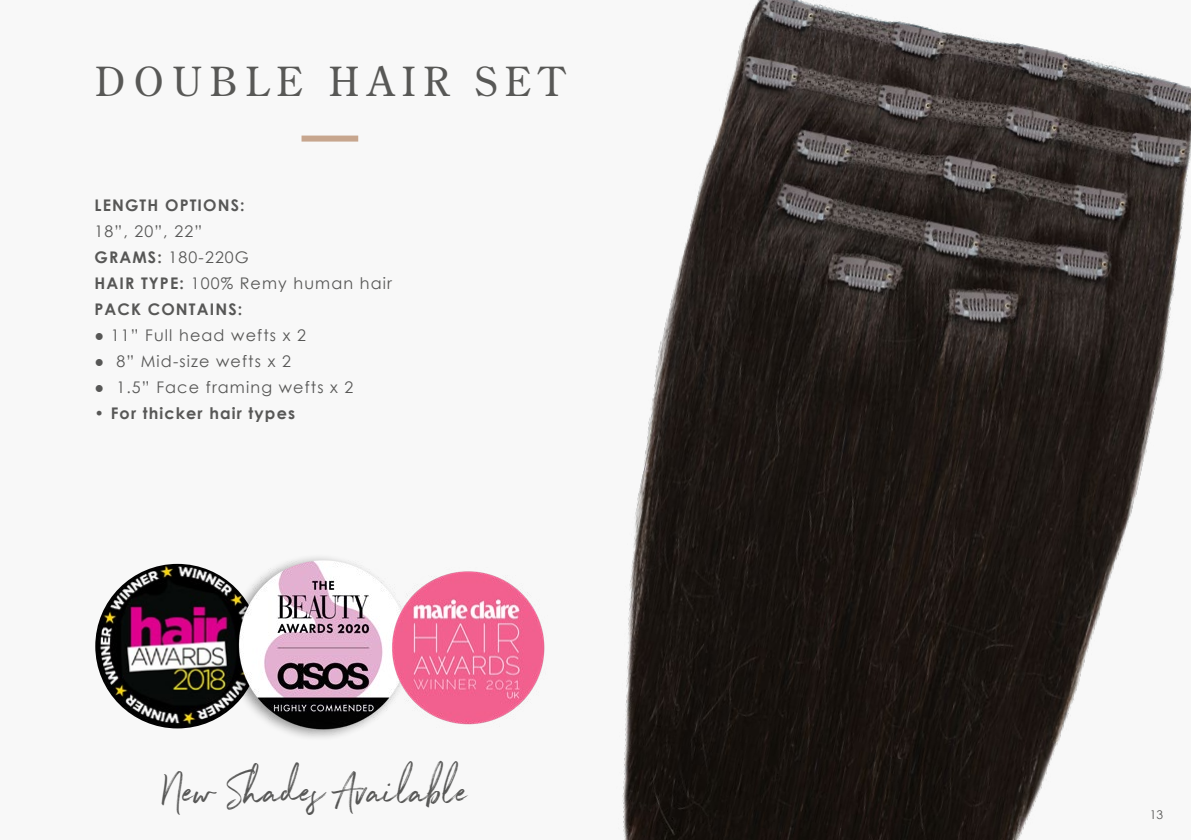
<style>
.page{position:relative;width:1191px;height:840px;background:#fff}
.page>*{position:absolute;margin:0;border:0;box-sizing:border-box;transform-origin:0 0}
.t1{font:48px "Northwell";color:#575756}
.t2{font:40px "Century Old Style Std";letter-spacing:.2em;color:#585856}
.t3{font:16px/26px "Century Gothic";letter-spacing:.07em;color:#575756}
.t4{font:700 16px "Century Gothic";letter-spacing:.07em;color:#575756}
.t5{font:12px "Century Gothic";color:#575756}
.s1{font-weight:700}
</style>
<div class="page">
<div style="left:0;top:0;width:1191px;height:839px;background:#f8f8f8"></div>
<img style="left:622px;top:0;width:569px;height:839px">
<img style="left:95px;top:563px;width:165px;height:165px;border-radius:82px">
<img style="left:222px;top:557px;width:158px;height:181px">
<img style="left:380px;top:571px;width:165px;height:154px">
<div style="left:301px;top:135px;width:57px;height:6px;background:#c7a68e"></div>
<h2 class="t2" style="left:95px;top:56px;width:471px">DOUBLE HAIR SET</h2>
<p class="t4" style="left:94px;top:193px;width:152px">LENGTH OPTIONS:</p>
<p class="t3" style="left:94px;top:218px;width:299px">18”, 20”, 22”<br><span class="s1">GRAMS:</span> 180-220G<br><span class="s1">HAIR TYPE:</span> 100% Remy human hair<br><span class="s1">PACK CONTAINS:</span></p>
<p class="t3" style="left:94px;top:322px;width:213px">● 11” Full head wefts x 2</p>
<p class="t3" style="left:94px;top:348px;width:198px">● 8” Mid-size wefts x 2</p>
<p class="t3" style="left:94px;top:374px;width:260px">● 1.5” Face framing wefts x 2</p>
<p class="t4" style="left:94px;top:401px;width:202px">• For thicker hair types</p>
<h1 class="t1" style="left:164px;top:756px;width:306px">New Shades Available</h1>
<p class="t5" style="left:1150px;top:806px;width:15px">13</p>
</div>
